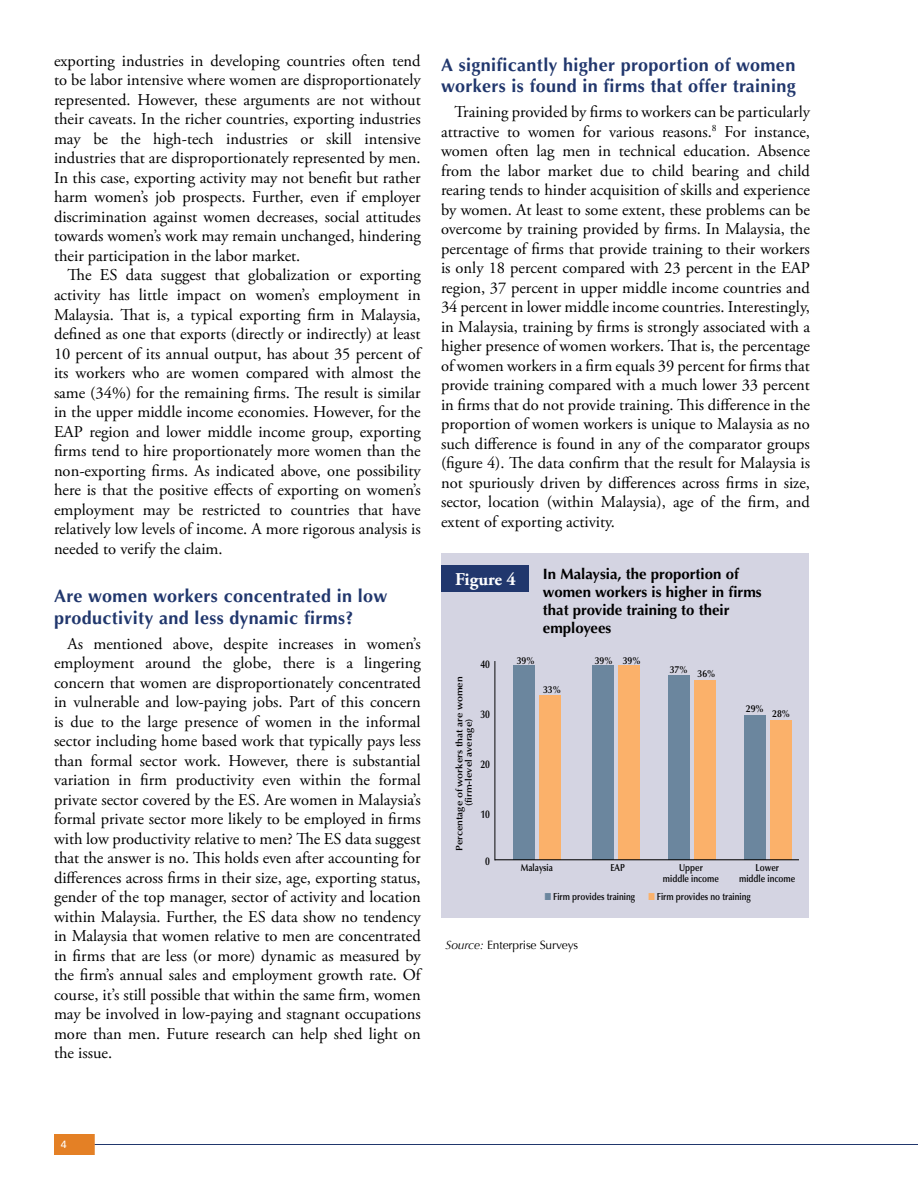
<style>
.page{position:relative;width:918px;height:1188px;background:#fff}
.page>*{position:absolute;margin:0;border:0;box-sizing:border-box;transform-origin:0 0}
.t1{font:700 18px/21.6px "Optima";letter-spacing:.02em;color:#21376d}
.t2{font:700 18px "Adobe Garamond Pro";color:#fff}
.t3{font:16.5px/19.5px "Adobe Garamond Pro";color:#000;text-align:justify}
.t4{font:700 15px/18px "Optima";color:#000}
.t5{font:12px "Optima";letter-spacing:-.01em;color:#000}
.t6{font:600 11.1px "Optima";color:#000;scale:.84 1}
.t7{font:10.5px "Univers";color:#fff}
.t8{font:600 10.05px/10.1px "Optima";color:#000;text-align:center;scale:.83 1}
.t9{font:600 10.05px "Optima";color:#000;scale:.92 1}
.t10{font:600 9.3px/9.3px "Optima";color:#000;text-align:center;scale:1.08 1}
.s1{color:#6b869e}
.s2{color:#fbb16a}
.s3{font-style:italic}
</style>
<div class="page">
<hr style="left:94px;top:1144px;width:824px;height:1px;background:#21376d">
<div style="left:54px;top:1134px;width:40px;height:21px;background:#e48025"></div>
<div style="left:442px;top:554px;width:367px;height:364px;background:#d4d4e2"></div>
<hr style="left:495px;top:661px;width:1px;height:199px;background:#000">
<div style="left:540px;top:696px;width:21px;height:164px;background:#fbb16a"></div>
<div style="left:619px;top:666px;width:21px;height:194px;background:#fbb16a"></div>
<div style="left:695px;top:681px;width:21px;height:179px;background:#fbb16a"></div>
<div style="left:771px;top:720px;width:21px;height:140px;background:#fbb16a"></div>
<div style="left:513px;top:666px;width:22px;height:194px;background:#6b869e"></div>
<div style="left:592px;top:666px;width:22px;height:194px;background:#6b869e"></div>
<div style="left:668px;top:676px;width:22px;height:184px;background:#6b869e"></div>
<div style="left:744px;top:715px;width:21px;height:145px;background:#6b869e"></div>
<hr style="left:495px;top:860px;width:304px;height:1px;background:#000">
<div style="left:442px;top:565px;width:87px;height:27px;background:#21376d"></div>
<p class="t3" style="left:54px;top:52px;width:368px">exporting industries in developing countries often tend to be labor intensive where women are disproportionately represented. However, these arguments are not without their caveats. In the richer countries, exporting industries may be the high-tech industries or skill intensive industries that are disproportionately represented by men.<br>In this case, exporting activity may not benefit but rather harm women’s job prospects. Further, even if employer discrimination against women decreases, social attitudes towards women’s work may remain unchanged, hindering their participation in the labor market.</p>
<p class="t3" style="left:54px;top:266px;width:368px;text-indent:13px">The ES data suggest that globalization or exporting activity has little impact on women’s employment in Malaysia. That is, a typical exporting firm in Malaysia, defined as one that exports (directly or indirectly) at least 10 percent of its annual output, has about 35 percent of its workers who are women compared with almost the same (34%) for the remaining firms. The result is similar in the upper middle income economies. However, for the EAP region and lower middle income group, exporting firms tend to hire proportionately more women than the non-exporting firms. As indicated above, one possibility here is that the positive effects of exporting on women’s employment may be restricted to countries that have relatively low levels of income. A more rigorous analysis is needed to verify the claim.</p>
<p class="t1" style="left:54px;top:585px;width:335px">Are women workers concentrated in low productivity and less dynamic firms?</p>
<p class="t3" style="left:54px;top:634px;width:368px;text-indent:13px">As mentioned above, despite increases in women’s employment around the globe, there is a lingering concern that women are disproportionately concentrated in vulnerable and low-paying jobs. Part of this concern is due to the large presence of women in the informal sector including home based work that typically pays less than formal sector work. However, there is substantial variation in firm productivity even within the formal private sector covered by the ES. Are women in Malaysia’s formal private sector more likely to be employed in firms with low productivity relative to men? The ES data suggest that the answer is no. This holds even after accounting for differences across firms in their size, age, exporting status, gender of the top manager, sector of activity and location within Malaysia. Further, the ES data show no tendency in Malaysia that women relative to men are concentrated in firms that are less (or more) dynamic as measured by the firm’s annual sales and employment growth rate. Of course, it’s still possible that within the same firm, women may be involved in low-paying and stagnant occupations more than men. Future research can help shed light on the issue.</p>
<p class="t1" style="left:441px;top:54px;width:356px">A significantly higher proportion of women workers is found in firms that offer training</p>
<p class="t3" style="left:441px;top:103px;width:371px;text-indent:13px">Training provided by firms to workers can be particularly attractive to women for various reasons.<sup>8</sup> For instance, women often lag men in technical education. Absence from the labor market due to child bearing and child rearing tends to hinder acquisition of skills and experience by women. At least to some extent, these problems can be overcome by training provided by firms. In Malaysia, the percentage of firms that provide training to their workers is only 18 percent compared with 23 percent in the EAP region, 37 percent in upper middle income countries and 34 percent in lower middle income countries. Interestingly, in Malaysia, training by firms is strongly associated with a higher presence of women workers. That is, the percentage of women workers in a firm equals 39 percent for firms that provide training compared with a much lower 33 percent in firms that do not provide training. This difference in the proportion of women workers is unique to Malaysia as no such difference is found in any of the comparator groups (figure 4). The data confirm that the result for Malaysia is not spuriously driven by differences across firms in size, sector, location (within Malaysia), age of the firm, and extent of exporting activity.</p>
<p class="t2" style="left:455px;top:569px;width:62px">Figure 4</p>
<p class="t4" style="left:543px;top:565px;width:220px">In Malaysia, the proportion of women workers is higher in firms that provide training to their employees</p>
<p class="t6" style="left:480px;top:658px;width:13px">40</p>
<p class="t9" style="left:517px;top:654px;width:21px">39%</p>
<p class="t10" style="left:455px;top:851px;width:163px;rotate:-90deg">Percentage of workers that are women (firm-level average)</p>
<p class="t9" style="left:543px;top:684px;width:21px">33%</p>
<p class="t6" style="left:480px;top:708px;width:13px">30</p>
<p class="t6" style="left:480px;top:758px;width:13px">20</p>
<p class="t6" style="left:480px;top:807px;width:13px">10</p>
<p class="t9" style="left:595px;top:654px;width:51px">39% 39%</p>
<p class="t9" style="left:670px;top:666px;width:51px">37% 36%</p>
<p class="t9" style="left:746px;top:703px;width:21px">29%</p>
<p class="t9" style="left:772px;top:708px;width:21px">28%</p>
<p class="t6" style="left:485px;top:854px;width:7px">0</p>
<p class="t8" style="left:521px;top:863px;width:40px">Malaysia</p>
<p class="t8" style="left:610px;top:863px;width:19px">EAP</p>
<p class="t8" style="left:663px;top:863px;width:69px">Upper<br>middle income</p>
<p class="t8" style="left:739px;top:863px;width:69px">Lower<br>middle income</p>
<p class="t8" style="left:545px;top:892px;width:111px"><span class="s1">■</span> Firm provides training</p>
<p class="t8" style="left:648px;top:892px;width:125px"><span class="s2">■</span> Firm provides no training</p>
<p class="t5" style="left:446px;top:938px;width:134px"><span class="s3">Source:</span> Enterprise Surveys</p>
<p class="t7" style="left:61px;top:1138px;width:7px">4</p>
</div>
